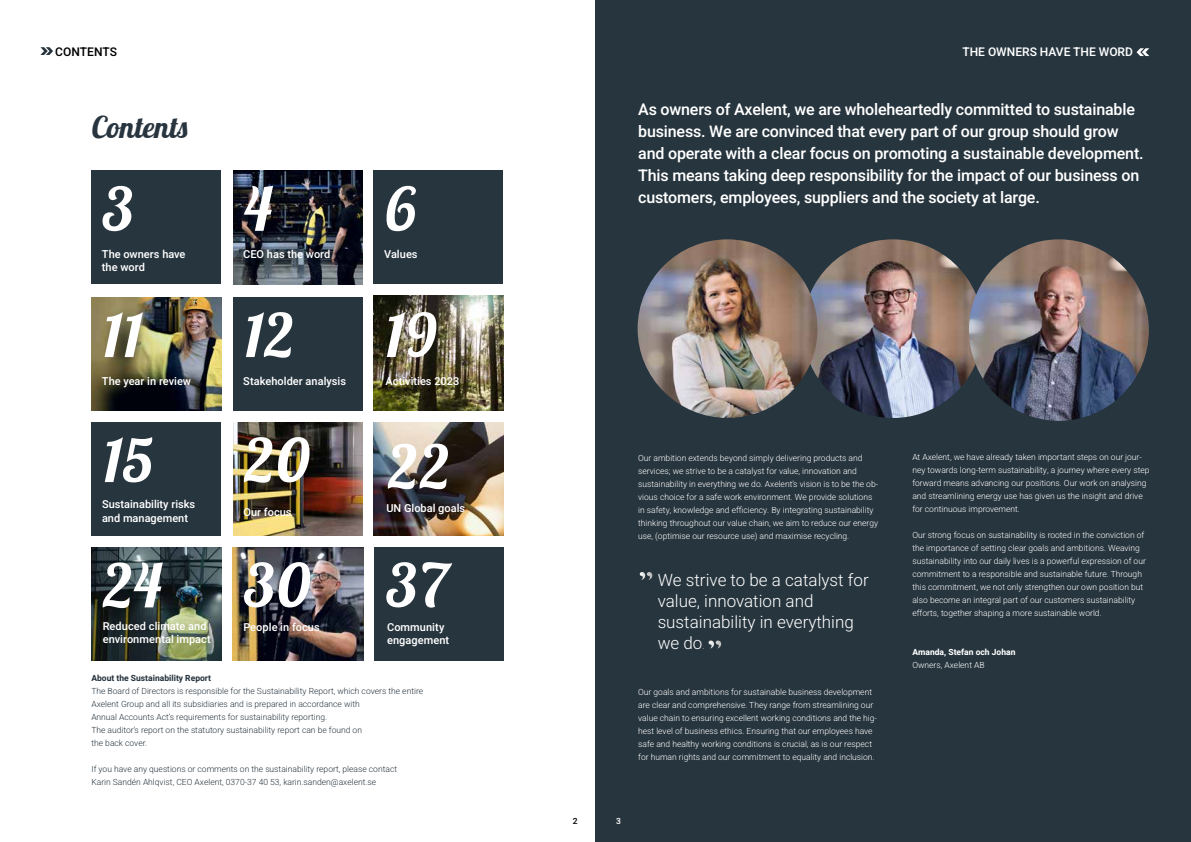
<style>
.page{position:relative;width:1191px;height:842px;background:#fff}
.page>*{position:absolute;margin:0;border:0;box-sizing:border-box;transform-origin:0 0}
.t1{font:italic 700 60px "Lobster Two";color:#fff}
.t2{font:36px "Maiandra GD";color:#fff}
.t3{font:italic 700 30px "Lobster Two";color:#28353f}
.t4{font:300 17px/21px "Heebo";color:#fff}
.t5{font:500 16px/22px "Heebo";letter-spacing:-.01em;color:#fff}
.t6{font:500 12px "Heebo";color:#fff}
.t7{font:500 12px "Heebo";color:#000}
.t8{font:500 11px/13px "Heebo";color:#fff}
.t9{font:300 8.5px/13px "Heebo";color:#fff}
.t10{font:300 8.5px/13px "Heebo";color:#28353f}
.t11{font:700 8.5px "Heebo";color:#28353f}
.t12{font:700 8.5px "Heebo";color:#fff}
.t13{font:500 8.5px "Heebo";color:#000}
.t14{font:500 8.5px "Heebo";color:#fff}
.s1{font-size:8.5px}
</style>
<div class="page">
<img style="left:232px;top:547px;width:131px;height:113px">
<img style="left:91px;top:547px;width:130px;height:113px">
<img style="left:373px;top:422px;width:130px;height:113px">
<img style="left:91px;top:297px;width:130px;height:113px">
<img style="left:373px;top:296px;width:130px;height:114px">
<img style="left:234px;top:171px;width:128px;height:113px">
<div style="left:91px;top:171px;width:130px;height:113px;background:#27353e"></div>
<img style="left:234px;top:422px;width:129px;height:113px">
<div style="left:373px;top:171px;width:130px;height:113px;background:#27353e"></div>
<div style="left:232px;top:297px;width:130px;height:113px;background:#27353e"></div>
<div style="left:91px;top:422px;width:130px;height:113px;background:#27353e"></div>
<div style="left:373px;top:547px;width:130px;height:113px;background:#27353e"></div>
<div style="left:595px;top:0;width:596px;height:842px;background:#27353e"></div>
<img style="left:817px;top:239px;width:152px;height:179px">
<img style="left:637px;top:239px;width:180px;height:179px">
<img style="left:969px;top:239px;width:179px;height:182px">
<svg style="left:40px;top:47px;width:13px;height:8px"></svg>
<svg style="left:1136px;top:48px;width:13px;height:8px"></svg>
<h3 class="t7" style="left:55px;top:43px;width:63px">CONTENTS</h3>
<h3 class="t6" style="left:962px;top:43px;width:172px">THE OWNERS HAVE THE WORD</h3>
<h3 class="t3" style="left:91px;top:108px;width:99px">Contents</h3>
<h1 class="t1" style="left:102px;top:171px;width:34px">3</h1>
<p class="t8" style="left:102px;top:248px;width:85px">The owners have the word</p>
<h1 class="t1" style="left:102px;top:297px;width:42px">11</h1>
<p class="t8" style="left:102px;top:374px;width:91px">The year in review</p>
<h1 class="t1" style="left:102px;top:422px;width:53px">15</h1>
<p class="t8" style="left:102px;top:498px;width:95px">Sustainability risks and management</p>
<h1 class="t1" style="left:243px;top:171px;width:32px">4</h1>
<p class="t8" style="left:243px;top:248px;width:89px">CEO has the word</p>
<h1 class="t1" style="left:243px;top:297px;width:53px">12</h1>
<p class="t8" style="left:243px;top:374px;width:104px">Stakeholder analysis</p>
<h1 class="t1" style="left:243px;top:422px;width:69px">20</h1>
<p class="t8" style="left:243px;top:506px;width:50px">Our focus</p>
<h1 class="t1" style="left:102px;top:547px;width:63px">24</h1>
<h1 class="t1" style="left:243px;top:547px;width:70px">30</h1>
<p class="t8" style="left:243px;top:621px;width:78px">People in focus</p>
<p class="t8" style="left:103px;top:619px;width:110px">Reduced climate and environmental impact</p>
<h1 class="t1" style="left:384px;top:171px;width:35px">6</h1>
<p class="t8" style="left:384px;top:248px;width:35px">Values</p>
<h1 class="t1" style="left:384px;top:297px;width:55px">19</h1>
<p class="t8" style="left:385px;top:374px;width:75px">Activities 2023</p>
<h1 class="t1" style="left:387px;top:428px;width:65px">22</h1>
<p class="t8" style="left:386px;top:501px;width:80px">UN Global goals</p>
<h1 class="t1" style="left:386px;top:547px;width:63px">37</h1>
<p class="t8" style="left:387px;top:621px;width:64px">Community engagement</p>
<p class="t11" style="left:91px;top:672px;width:121px">About the Sustainability Report</p>
<p class="t10" style="left:91px;top:684px;width:333px">The Board of Directors is responsible for the Sustainability Report, which covers the entire Axelent Group and all its subsidiaries and is prepared in accordance with<br>Annual Accounts Act’s requirements for sustainability reporting.<br>The auditor’s report on the statutory sustainability report can be found on<br>the back cover.</p>
<p class="t10" style="left:91px;top:762px;width:307px">If you have any questions or comments on the sustainability report, please contact<br>Karin Sandén Ahlqvist, CEO Axelent, 0370-37 40 53, karin.sanden@axelent.se</p>
<p class="t5" style="left:638px;top:98px;width:507px">As owners of Axelent, we are wholeheartedly committed to sustainable business. We are convinced that every part of our group should grow and operate with a clear focus on promoting a sustainable development.<br>This means taking deep responsibility for the impact of our business on customers, employees, suppliers and the society at large.</p>
<p class="t13" style="left:573px;top:815px;width:6px">2</p>
<p class="t9" style="left:638px;top:451px;width:241px">Our ambition extends beyond simply delivering products and services; we strive to be a catalyst for value, innovation and sustainability in everything we do. Axelent’s vision is to be the ob&shy;vious choice for a safe work environment. We provide solutions in safety, knowledge and efficiency. By integrating sustainability thinking throughout our value chain, we aim to reduce our energy use, (optimise our resource use) and maximise recycling.</p>
<h2 class="t2" style="left:638px;top:563px;width:19px">”</h2>
<h3 class="t4" style="left:657px;top:570px;width:212px">We strive to be a catalyst for value, innovation and sustainability in everything we do<span class="s1">.</span></h3>
<h2 class="t2" style="left:707px;top:632px;width:19px">”</h2>
<p class="t9" style="left:638px;top:685px;width:240px">Our goals and ambitions for sustainable business development are clear and comprehensive. They range from streamlining our value chain to ensuring excellent working conditions and the hig&shy;hest level of business ethics. Ensuring that our employees have safe and healthy working conditions is crucial, as is our respect for human rights and our commitment to equality and inclusion.</p>
<p class="t14" style="left:616px;top:815px;width:6px">3</p>
<p class="t9" style="left:912px;top:451px;width:239px">At Axelent, we have already taken important steps on our jour&shy;ney towards long-term sustainability, a journey where every step forward means advancing our positions. Our work on analysing and streamlining energy use has given us the insight and drive for continuous improvement.</p>
<p class="t9" style="left:912px;top:529px;width:235px">Our strong focus on sustainability is rooted in the conviction of the importance of setting clear goals and ambitions. Weaving sustainability into our daily lives is a powerful expression of our commitment to a responsible and sustainable future. Through this commitment, we not only strengthen our own position but also become an integral part of our customers sustainability efforts, together shaping a more sustainable world.</p>
<p class="t12" style="left:912px;top:646px;width:105px">Amanda, Stefan och Johan</p>
<p class="t9" style="left:912px;top:659px;width:74px">Owners, Axelent AB</p>
</div>
